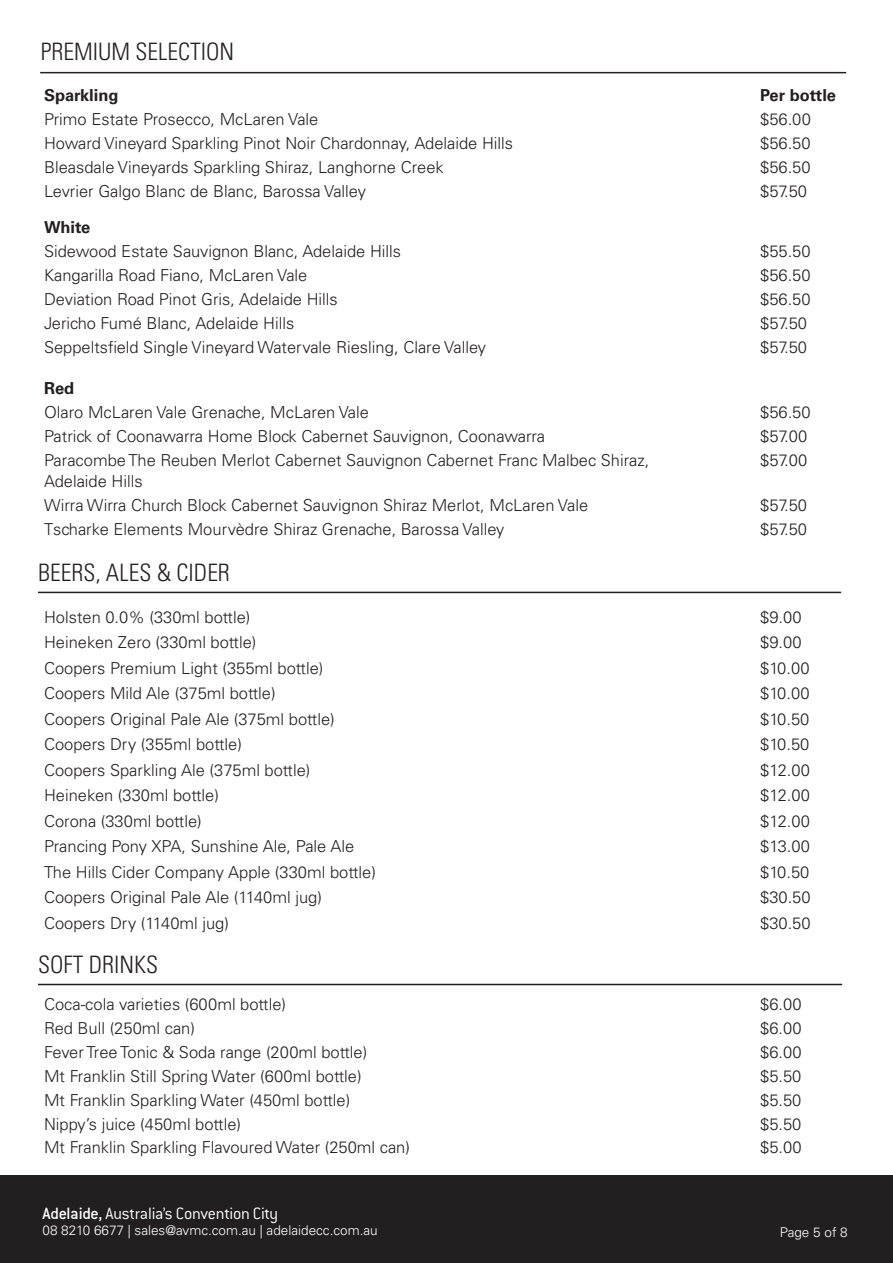
<style>
.page{position:relative;width:893px;height:1263px;background:#fff}
.page>*{position:absolute;margin:0;border:0;box-sizing:border-box;transform-origin:0 0}
.stylised_subheading_L{font:300 condensed 24px "Univers LT Std";color:#231f20}
.t1{font:300 18px "Conduit ITC Std";letter-spacing:-.015em;color:#fff}
.Table{font:300 16.5px/21px "Univers LT Std";color:#231f20}
.Table-2{font:700 16.5px "Univers LT Std";color:#231f20}
.Table-3{font:300 16.5px "Univers LT Std";color:#231f20}
.t2{font:300 13.5px "Univers LT Std";color:#fff}
.s1{font-weight:500}
</style>
<div class="page">
<div style="left:0;top:1176px;width:893px;height:87px;background:#231f20"></div>
<hr style="left:40px;top:72px;width:806px;height:1px;background:#231f20">
<hr style="left:38px;top:592px;width:803px;height:1px;background:#231f20">
<hr style="left:38px;top:984px;width:804px;height:1px;background:#231f20">
<p class="stylised_subheading_L" style="left:41px;top:37px;width:195px">PREMIUM SELECTION</p>
<p class="Table-2" style="left:44px;top:85px;width:76px">Sparkling</p>
<p class="Table-2" style="left:760px;top:85px;width:77px">Per bottle</p>
<p class="Table" style="left:44px;top:108px;width:276px">Primo Estate Prosecco, McLaren Vale</p>
<p class="Table" style="left:760px;top:108px;width:52px">$56.00</p>
<p class="Table" style="left:44px;top:132px;width:471px">Howard Vineyard Sparkling Pinot Noir Chardonnay, Adelaide Hills</p>
<p class="Table" style="left:760px;top:132px;width:52px">$56.50</p>
<p class="Table" style="left:44px;top:156px;width:401px">Bleasdale Vineyards Sparkling Shiraz, Langhorne Creek</p>
<p class="Table" style="left:760px;top:156px;width:52px">$56.50</p>
<p class="Table" style="left:44px;top:180px;width:324px">Levrier Galgo Blanc de Blanc, Barossa Valley</p>
<p class="Table" style="left:760px;top:180px;width:48px">$57.50</p>
<p class="Table-2" style="left:44px;top:218px;width:48px">White</p>
<p class="Table" style="left:44px;top:241px;width:359px">Sidewood Estate Sauvignon Blanc, Adelaide Hills</p>
<p class="Table" style="left:760px;top:241px;width:52px">$55.50</p>
<p class="Table" style="left:44px;top:265px;width:265px">Kangarilla Road Fiano, McLaren Vale</p>
<p class="Table" style="left:760px;top:265px;width:52px">$56.50</p>
<p class="Table" style="left:44px;top:289px;width:295px">Deviation Road Pinot Gris, Adelaide Hills</p>
<p class="Table" style="left:760px;top:289px;width:52px">$56.50</p>
<p class="Table" style="left:44px;top:313px;width:252px">Jericho Fumé Blanc, Adelaide Hills</p>
<p class="Table" style="left:760px;top:313px;width:48px">$57.50</p>
<p class="Table" style="left:44px;top:337px;width:444px">Seppeltsfield Single Vineyard Watervale Riesling, Clare Valley</p>
<p class="Table" style="left:760px;top:337px;width:48px">$57.50</p>
<p class="Table-2" style="left:44px;top:378px;width:32px">Red</p>
<p class="Table" style="left:44px;top:402px;width:326px">Olaro McLaren Vale Grenache, McLaren Vale</p>
<p class="Table" style="left:760px;top:402px;width:52px">$56.50</p>
<p class="Table" style="left:44px;top:425px;width:503px">Patrick of Coonawarra Home Block Cabernet Sauvignon, Coonawarra</p>
<p class="Table" style="left:760px;top:425px;width:49px">$57.00</p>
<p class="Table" style="left:44px;top:449px;width:607px">Paracombe The Reuben Merlot Cabernet Sauvignon Cabernet Franc Malbec Shiraz,<br>Adelaide Hills</p>
<p class="Table" style="left:760px;top:449px;width:49px">$57.00</p>
<p class="Table" style="left:44px;top:494px;width:546px">Wirra Wirra Church Block Cabernet Sauvignon Shiraz Merlot, McLaren Vale</p>
<p class="Table" style="left:760px;top:494px;width:48px">$57.50</p>
<p class="Table" style="left:44px;top:518px;width:462px">Tscharke Elements Mourvèdre Shiraz Grenache, Barossa Valley</p>
<p class="Table" style="left:760px;top:518px;width:48px">$57.50</p>
<p class="stylised_subheading_L" style="left:38px;top:558px;width:193px">BEERS, ALES &amp; CIDER</p>
<p class="Table" style="left:44px;top:606px;width:208px">Holsten 0.0% (330ml bottle)</p>
<p class="Table" style="left:760px;top:606px;width:43px">$9.00</p>
<p class="Table" style="left:44px;top:632px;width:214px">Heineken Zero (330ml bottle)</p>
<p class="Table" style="left:760px;top:632px;width:43px">$9.00</p>
<p class="Table" style="left:44px;top:657px;width:281px">Coopers Premium Light (355ml bottle)</p>
<p class="Table" style="left:760px;top:657px;width:51px">$10.00</p>
<p class="Table" style="left:44px;top:683px;width:233px">Coopers Mild Ale (375ml bottle)</p>
<p class="Table" style="left:760px;top:683px;width:51px">$10.00</p>
<p class="Table" style="left:44px;top:708px;width:292px">Coopers Original Pale Ale (375ml bottle)</p>
<p class="Table" style="left:760px;top:708px;width:51px">$10.50</p>
<p class="Table" style="left:44px;top:734px;width:199px">Coopers Dry (355ml bottle)</p>
<p class="Table" style="left:760px;top:734px;width:51px">$10.50</p>
<p class="Table" style="left:44px;top:759px;width:268px">Coopers Sparkling Ale (375ml bottle)</p>
<p class="Table" style="left:760px;top:759px;width:51px">$12.00</p>
<p class="Table" style="left:44px;top:785px;width:176px">Heineken (330ml bottle)</p>
<p class="Table" style="left:760px;top:785px;width:51px">$12.00</p>
<p class="Table" style="left:44px;top:810px;width:159px">Corona (330ml bottle)</p>
<p class="Table" style="left:760px;top:810px;width:51px">$12.00</p>
<p class="Table" style="left:44px;top:836px;width:312px">Prancing Pony XPA, Sunshine Ale, Pale Ale</p>
<p class="Table-3" style="left:760px;top:836px;width:51px">$13.00</p>
<p class="Table" style="left:44px;top:861px;width:333px">The Hills Cider Company Apple (330ml bottle)</p>
<p class="Table" style="left:760px;top:861px;width:51px">$10.50</p>
<p class="Table" style="left:44px;top:887px;width:279px">Coopers Original Pale Ale (1140ml jug)</p>
<p class="Table" style="left:760px;top:887px;width:52px">$30.50</p>
<p class="Table" style="left:44px;top:912px;width:187px">Coopers Dry (1140ml jug)</p>
<p class="Table" style="left:760px;top:912px;width:52px">$30.50</p>
<p class="stylised_subheading_L" style="left:38px;top:950px;width:121px">SOFT DRINKS</p>
<p class="Table" style="left:44px;top:993px;width:244px">Coca-cola varieties (600ml bottle)</p>
<p class="Table" style="left:760px;top:993px;width:43px">$6.00</p>
<p class="Table" style="left:44px;top:1017px;width:152px">Red Bull (250ml can)</p>
<p class="Table" style="left:760px;top:1017px;width:43px">$6.00</p>
<p class="Table" style="left:44px;top:1041px;width:325px">Fever Tree Tonic &amp; Soda range (200ml bottle)</p>
<p class="Table" style="left:760px;top:1041px;width:43px">$6.00</p>
<p class="Table" style="left:44px;top:1065px;width:319px">Mt Franklin Still Spring Water (600ml bottle)</p>
<p class="Table" style="left:760px;top:1065px;width:43px">$5.50</p>
<p class="Table" style="left:44px;top:1089px;width:308px">Mt Franklin Sparkling Water (450ml bottle)</p>
<p class="Table" style="left:760px;top:1089px;width:43px">$5.50</p>
<p class="Table" style="left:44px;top:1113px;width:199px">Nippy’s juice (450ml bottle)</p>
<p class="Table" style="left:760px;top:1113px;width:43px">$5.50</p>
<p class="Table" style="left:44px;top:1137px;width:368px">Mt Franklin Sparkling Flavoured Water (250ml can)</p>
<p class="Table" style="left:760px;top:1137px;width:43px">$5.00</p>
<p class="t1" style="left:43px;top:1202px;width:237px"><span class="s1">Adelaide,</span> Australia’s Convention City</p>
<p class="t2" style="left:43px;top:1222px;width:337px">08 8210 6677 | sales@avmc.com.au | adelaidecc.com.au</p>
<p class="t2" style="left:780px;top:1224px;width:69px">Page 5 of 8</p>
</div>
